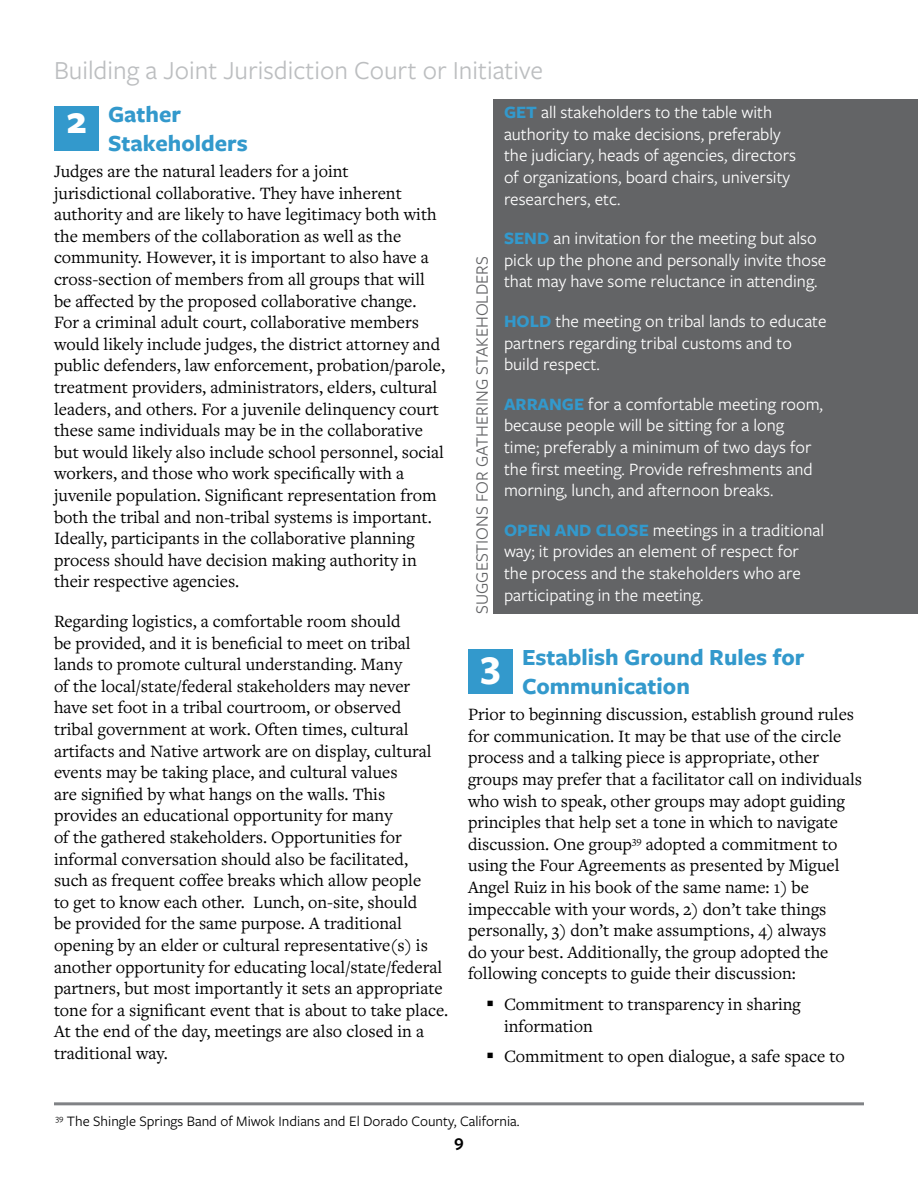
<style>
.page{position:relative;width:918px;height:1188px;background:#fff}
.page>*{position:absolute;margin:0;border:0;box-sizing:border-box;transform-origin:0 0}
.t1{font:700 40.5px "Freight Sans Pro";color:#fff}
.t2{font:27px "Freight Sans Pro";color:#bcbec0}
.t3{font:700 24px/28.8px "Freight Sans Pro";color:#39c}
.t4{font:18px/21.6px "Freight Text Pro";color:#000}
.t5{font:18px/21.6px "Freight Sans Pro";color:#fff}
.t6{font:18px "Freight Sans Pro";color:#636466}
.t7{font:600 18px "Freight Sans Pro";color:#000}
.t8{font:15px "Freight Sans Pro";color:#000}
.s1{font-weight:700;color:#39c}
</style>
<div class="page">
<div style="left:493px;top:99px;width:425px;height:515px;background:#636466"></div>
<div style="left:468px;top:650px;width:45px;height:44px;background:#39c"></div>
<div style="left:54px;top:106px;width:45px;height:45px;background:#39c"></div>
<hr style="left:54px;top:1102px;width:810px;height:3px;background:#808285">
<h2 class="t2" style="left:54px;top:52px;width:491px">Building a Joint Jurisdiction Court or Initiative</h2>
<h3 class="t3" style="left:108px;top:99px;width:141px">Gather<br>Stakeholders</h3>
<p class="t4" style="left:54px;top:160px;width:393px">Judges are the natural leaders for a joint jurisdictional collaborative. They have inherent authority and are likely to have legitimacy both with the members of the collaboration as well as the community. However, it is important to also have a cross-section of members from all groups that will be affected by the proposed collaborative change.<br>For a criminal adult court, collaborative members would likely include judges, the district attorney and public defenders, law enforcement, probation/parole, treatment providers, administrators, elders, cultural leaders, and others. For a juvenile delinquency court these same individuals may be in the collaborative but would likely also include school personnel, social workers, and those who work specifically with a juvenile population. Significant representation from both the tribal and non-tribal systems is important.<br>Ideally, participants in the collaborative planning process should have decision making authority in their respective agencies.</p>
<p class="t4" style="left:54px;top:610px;width:396px">Regarding logistics, a comfortable room should<br>be provided, and it is beneficial to meet on tribal lands to promote cultural understanding. Many<br>of the local/state/federal stakeholders may never have set foot in a tribal courtroom, or observed<br>tribal government at work. Often times, cultural artifacts and Native artwork are on display, cultural events may be taking place, and cultural values<br>are signified by what hangs on the walls. This provides an educational opportunity for many<br>of the gathered stakeholders. Opportunities for informal conversation should also be facilitated,<br>such as frequent coffee breaks which allow people<br>to get to know each other. Lunch, on-site, should<br>be provided for the same purpose. A traditional opening by an elder or cultural representative(s) is another opportunity for educating local/state/federal partners, but most importantly it sets an appropriate tone for a significant event that is about to take place.<br>At the end of the day, meetings are also closed in a traditional way.</p>
<h1 class="t1" style="left:66px;top:92px;width:22px">2</h1>
<p class="t6" style="left:470px;top:614px;width:359px;rotate:-90deg">SUGGESTIONS FOR GATHERING STAKEHOLDERS</p>
<p class="t5" style="left:504px;top:101px;width:294px"><span class="s1">GET</span> all stakeholders to the table with authority to make decisions, preferably the judiciary, heads of agencies, directors of organizations, board chairs, university researchers, etc.</p>
<p class="t5" style="left:504px;top:227px;width:324px"><span class="s1">SEND</span> an invitation for the meeting but also pick up the phone and personally invite those that may have some reluctance in attending.</p>
<p class="t5" style="left:504px;top:310px;width:324px"><span class="s1">HOLD</span> the meeting on tribal lands to educate partners regarding tribal customs and to build respect.</p>
<p class="t5" style="left:504px;top:392px;width:321px"><span class="s1">ARRANGE</span> for a comfortable meeting room, because people will be sitting for a long time; preferably a minimum of two days for the first meeting. Provide refreshments and morning, lunch, and afternoon breaks.</p>
<p class="t5" style="left:504px;top:518px;width:322px"><span class="s1">OPEN AND CLOSE</span> meetings in a traditional way; it provides an element of respect for the process and the stakeholders who are participating in the meeting.</p>
<h3 class="t3" style="left:522px;top:642px;width:284px">Establish Ground Rules for<br>Communication</h3>
<p class="t4" style="left:468px;top:703px;width:396px">Prior to beginning discussion, establish ground rules for communication. It may be that use of the circle process and a talking piece is appropriate, other groups may prefer that a facilitator call on individuals who wish to speak, other groups may adopt guiding principles that help set a tone in which to navigate discussion. One group<sup>39</sup> adopted a commitment to using the Four Agreements as presented by Miguel Angel Ruiz in his book of the same name: 1) be impeccable with your words, 2) don’t take things personally, 3) don’t make assumptions, 4) always<br>do your best. Additionally, the group adopted the following concepts to guide their discussion:</p>
<p class="t4" style="left:504px;top:993px;width:298px">Commitment to transparency in sharing information</p>
<p class="t4" style="left:504px;top:1045px;width:342px">Commitment to open dialogue, a safe space to</p>
<h1 class="t1" style="left:481px;top:636px;width:21px">3</h1>
<p class="t8" style="left:56px;top:1111px;width:466px"><sup>39</sup> The Shingle Springs Band of Miwok Indians and El Dorado County, California.</p>
<p class="t7" style="left:454px;top:1128px;width:11px">9</p>
</div>
